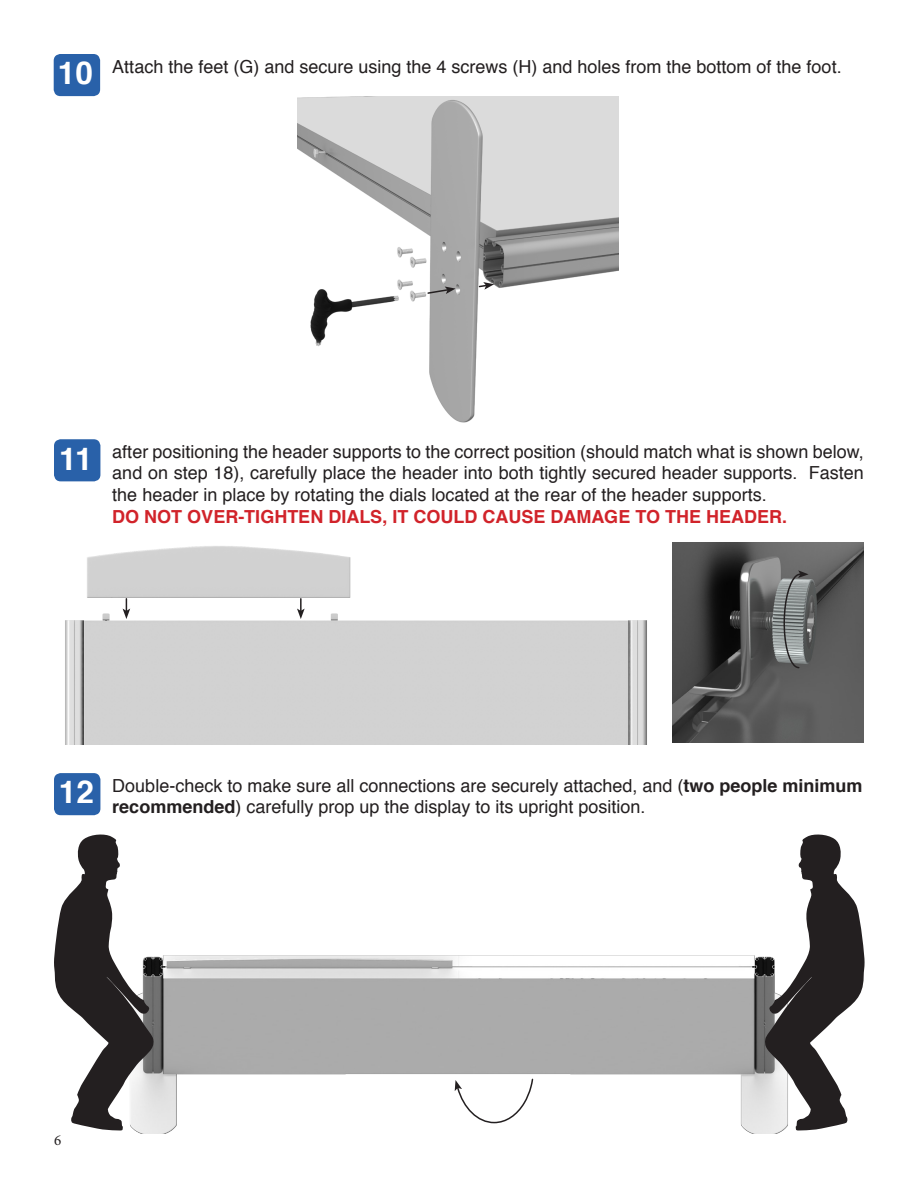
<style>
.page{position:relative;width:918px;height:1188px;background:#fff}
.page>*{position:absolute;margin:0;border:0;box-sizing:border-box;transform-origin:0 0}
.t1{font:700 31.5px "Helvetica";color:#fff}
.t2{font:18px/21.6px "Helvetica";color:#231f20}
.t3{font:700 18px "Helvetica";color:#d1232a}
.t4{font:15px "Minion Pro";color:#231f20}
.s1{font-weight:700}
</style>
<div class="page">
<div style="left:54px;top:54px;width:46px;height:42px;background:#2961a9;border-radius:7px"></div>
<img style="left:297px;top:96px;width:322px;height:327px">
<svg style="left:426px;top:287px;width:30px;height:8px"></svg>
<svg style="left:478px;top:282px;width:16px;height:8px"></svg>
<div style="left:54px;top:773px;width:46px;height:42px;background:#2961a9;border-radius:7px"></div>
<img style="left:136px;top:955px;width:646px;height:179px">
<svg style="left:765px;top:834px;width:100px;height:297px"></svg>
<svg style="left:54px;top:834px;width:100px;height:297px"></svg>
<div style="left:54px;top:439px;width:46px;height:42px;background:#2961a9;border-radius:7px"></div>
<img style="left:673px;top:542px;width:191px;height:200px">
<img style="left:65px;top:546px;width:582px;height:198px">
<svg style="left:455px;top:1078px;width:79px;height:46px"></svg>
<svg style="left:123px;top:599px;width:7px;height:20px"></svg>
<svg style="left:297px;top:599px;width:8px;height:20px"></svg>
<svg style="left:782px;top:570px;width:27px;height:99px;background:#808585"></svg>
<p class="t1" style="left:58px;top:48px;width:37px">10</p>
<p class="t2" style="left:112px;top:56px;width:731px">Attach the feet (G) and secure using the 4 screws (H) and holes from the bottom of the foot.</p>
<p class="t1" style="left:59px;top:434px;width:35px">11</p>
<p class="t2" style="left:112px;top:441px;width:753px;text-align:justify">after positioning the header supports to the correct position (should match what is shown below, and on step 18), carefully place the header into both tightly secured header supports. Fasten the header in place by rotating the dials located at the rear of the header supports.</p>
<p class="t3" style="left:112px;top:502px;width:676px">DO NOT OVER-TIGHTEN DIALS, IT COULD CAUSE DAMAGE TO THE HEADER.</p>
<p class="t1" style="left:59px;top:767px;width:37px">12</p>
<p class="t2" style="left:112px;top:775px;width:752px">Double-check to make sure all connections are securely attached, and (<span class="s1">two people minimum recommended</span>) carefully prop up the display to its upright position.</p>
<p class="t4" style="left:54px;top:1130px;width:9px">6</p>
</div>
